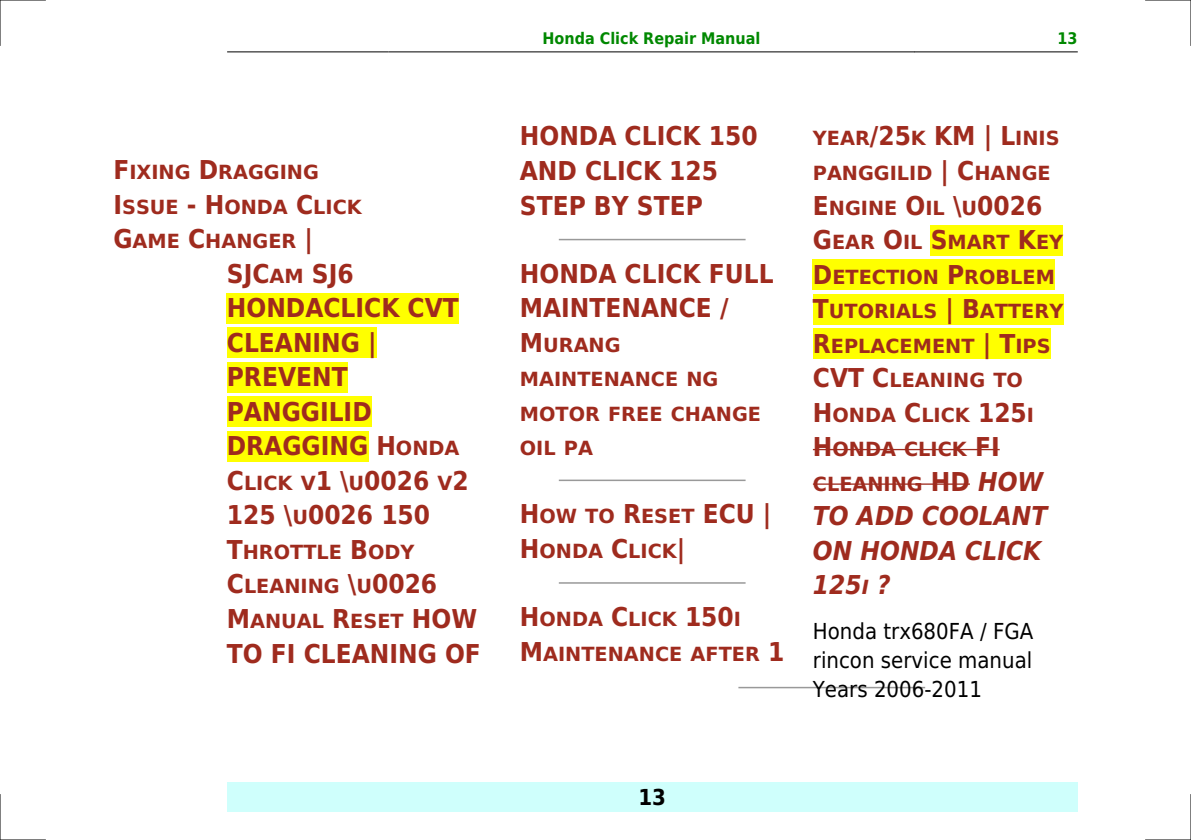
<style>
.page{position:relative;width:1191px;height:840px;background:#fff}
.page>*{position:absolute;margin:0;border:0;box-sizing:border-box;transform-origin:0 0}
.t1{font:700 26px/34.6px "DejaVu Sans Condensed";color:#9f2b1e}
.t2{font:italic 700 26px/34.4px "DejaVu Sans Condensed";color:#9f2b1e}
.t3{font:22px/29.2px "DejaVu Sans Condensed";color:#000;text-align:justify}
.t4{font:700 22px "DejaVu Sans Condensed";color:#000}
.t5{font:700 19.6px/34.6px "DejaVu Sans Condensed";color:#9f2b1e;scale:1.1 1}
.t6{font:700 16px "DejaVu Sans Condensed";color:#080}
.s1{font-size:26px}
.s2{font-size:19.6px}
.s3{font-style:italic;font-size:26px}
</style>
<div class="page">
<hr style="left:227px;top:51px;width:161px;height:1px;background:#000">
<hr style="left:389px;top:51px;width:525px;height:1px;background:#000">
<hr style="left:914px;top:51px;width:163px;height:1px;background:#000">
<div style="left:227px;top:782px;width:850px;height:29px;background:#cffffc"></div>
<hr style="left:739px;top:686px;width:185px;height:2px;background:#999">
<div style="left:227px;top:293px;width:232px;height:30px;background:#ff0"></div>
<div style="left:227px;top:327px;width:150px;height:30px;background:#ff0"></div>
<div style="left:227px;top:362px;width:121px;height:30px;background:#ff0"></div>
<div style="left:227px;top:396px;width:145px;height:30px;background:#ff0"></div>
<div style="left:227px;top:431px;width:141px;height:30px;background:#ff0"></div>
<hr style="left:559px;top:239px;width:186px;height:1px;background:#999">
<hr style="left:559px;top:479px;width:186px;height:2px;background:#999">
<hr style="left:559px;top:582px;width:186px;height:1px;background:#999">
<div style="left:930px;top:225px;width:133px;height:30px;background:#ff0"></div>
<div style="left:813px;top:259px;width:242px;height:30px;background:#ff0"></div>
<div style="left:813px;top:294px;width:250px;height:30px;background:#ff0"></div>
<div style="left:813px;top:328px;width:237px;height:30px;background:#ff0"></div>
<hr style="left:813px;top:448px;width:186px;height:2px;background:#9f2b1e">
<hr style="left:813px;top:483px;width:157px;height:1px;background:#9f2b1e">
<hr style="left:0;top:0;width:45px;height:1px;background:#000">
<hr style="left:1145px;top:0;width:46px;height:1px;background:#000">
<hr style="left:0;top:839px;width:45px;height:1px;background:#000">
<hr style="left:1145px;top:839px;width:46px;height:1px;background:#000">
<hr style="left:0;top:0;width:1px;height:45px;background:#000">
<hr style="left:0;top:794px;width:1px;height:45px;background:#000">
<hr style="left:1190px;top:0;width:1px;height:45px;background:#000">
<hr style="left:1190px;top:794px;width:1px;height:45px;background:#000">
<p class="t5" style="left:113px;top:155px;width:227px"><span class="s1">F</span>IXING <span class="s1">D</span>RAGGING<br><span class="s1">I</span>SSUE <span class="s1">- H</span>ONDA <span class="s1">C</span>LICK<br><span class="s1">G</span>AME <span class="s1">C</span>HANGER <span class="s1">|</span></p>
<h1 class="t1" style="left:227px;top:256px;width:243px">SJC<span class="s2">AM</span> SJ6<br>HONDACLICK CVT<br>CLEANING |<br>PREVENT<br>PANGGILID<br>DRAGGING H<span class="s2">ONDA<br></span>C<span class="s2">LICK V</span>1 \<span class="s2">U</span>0026 <span class="s2">V</span>2<br>125 \<span class="s2">U</span>0026 150</h1>
<p class="t5" style="left:227px;top:534px;width:229px"><span class="s1">T</span>HROTTLE <span class="s1">B</span>ODY<br><span class="s1">C</span>LEANING <span class="s1">\</span>U<span class="s1">0026<br>M</span>ANUAL <span class="s1">R</span>ESET <span class="s1">HOW</span></p>
<h1 class="t1" style="left:227px;top:636px;width:255px">TO FI CLEANING OF</h1>
<p class="t6" style="left:542px;top:29px;width:219px">Honda Click Repair Manual</p>
<p class="t6" style="left:1057px;top:29px;width:22px">13</p>
<h1 class="t1" style="left:520px;top:119px;width:239px">HONDA CLICK 150<br>AND CLICK 125<br>STEP BY STEP</h1>
<h1 class="t1" style="left:520px;top:256px;width:255px">HONDA CLICK FULL<br>MAINTENANCE /</h1>
<p class="t5" style="left:520px;top:327px;width:221px"><span class="s1">M</span>URANG<br>MAINTENANCE NG<br>MOTOR FREE CHANGE<br>OIL PA</p>
<p class="t5" style="left:520px;top:499px;width:230px"><span class="s1">H</span>OW TO <span class="s1">R</span>ESET <span class="s1">ECU |<br>H</span>ONDA <span class="s1">C</span>LICK<span class="s1">|</span></p>
<p class="t5" style="left:520px;top:601px;width:242px"><span class="s1">H</span>ONDA <span class="s1">C</span>LICK <span class="s1">150</span>I<br><span class="s1">M</span>AINTENANCE AFTER <span class="s1">1</span></p>
<p class="t5" style="left:813px;top:121px;width:229px">YEAR<span class="s1">/25</span>K <span class="s1">KM | L</span>INIS<br>PANGGILID <span class="s1">| C</span>HANGE<br><span class="s1">E</span>NGINE <span class="s1">O</span>IL <span class="s1">\</span>U<span class="s1">0026<br>G</span>EAR <span class="s1">O</span>IL <span class="s1">S</span>MART <span class="s1">K</span>EY<br><span class="s1">D</span>ETECTION <span class="s1">P</span>ROBLEM<br><span class="s1">T</span>UTORIALS <span class="s1">| B</span>ATTERY<br><span class="s1">R</span>EPLACEMENT <span class="s1">| T</span>IPS<br><span class="s1">CVT C</span>LEANING TO<br><span class="s1">H</span>ONDA <span class="s1">C</span>LICK <span class="s1">125</span>I<br><span class="s1">H</span>ONDA CLICK <span class="s1">FI<br></span>CLEANING <span class="s1">HD</span> <span class="s3">HOW</span></p>
<h1 class="t2" style="left:813px;top:499px;width:236px">TO ADD COOLANT<br>ON HONDA CLICK<br>125<span class="s2">I</span> ?</h1>
<p class="t3" style="left:813px;top:616px;width:222px">Honda trx680FA / FGA rincon service manual Years 2006-2011</p>
<p class="t4" style="left:638px;top:783px;width:29px">13</p>
</div>
